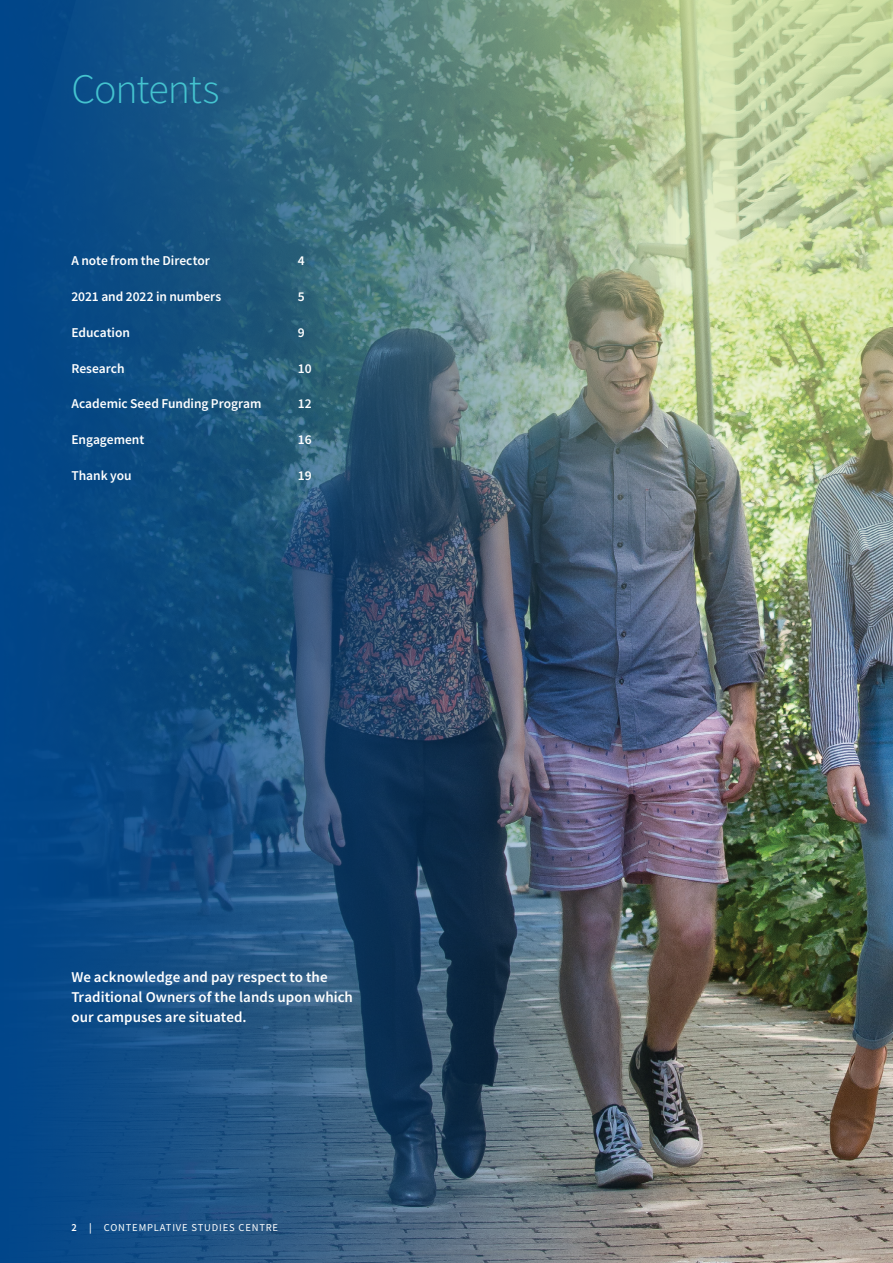
<style>
.page{position:relative;width:893px;height:1263px;background:#fff}
.page>*{position:absolute;margin:0;border:0;box-sizing:border-box;transform-origin:0 0}
.t1{font:300 42px "Source Sans Pro";letter-spacing:-.025em;color:#44c3cf}
.t2{font:600 15px/20.2px "Source Sans Pro";letter-spacing:.005em;color:#fff}
.t3{font:600 13.5px "Source Sans Pro";letter-spacing:-.005em;color:#fff}
.t4{font:10.5px "Source Sans Pro";letter-spacing:.08em;color:#fff}
.s1{font-weight:600}
</style>
<div class="page">
<img style="left:675px;top:996px;width:217px;height:267px">
<img style="left:675px;top:0;width:217px;height:996px">
<img style="left:0;top:0;width:675px;height:1263px">
<hr style="left:892px;top:0;width:1px;height:1263px;background:#00468b">
<h1 class="t1" style="left:71px;top:63px;width:149px">Contents</h1>
<p class="t3" style="left:71px;top:252px;width:140px">A note from the Director</p>
<p class="t3" style="left:298px;top:252px;width:8px">4</p>
<p class="t3" style="left:71px;top:288px;width:151px">2021 and 2022 in numbers</p>
<p class="t3" style="left:298px;top:288px;width:8px">5</p>
<p class="t3" style="left:71px;top:323px;width:60px">Education</p>
<p class="t3" style="left:298px;top:323px;width:8px">9</p>
<p class="t3" style="left:71px;top:359px;width:55px">Research</p>
<p class="t3" style="left:298px;top:359px;width:15px">10</p>
<p class="t3" style="left:71px;top:395px;width:192px">Academic Seed Funding Program</p>
<p class="t3" style="left:298px;top:395px;width:15px">12</p>
<p class="t3" style="left:71px;top:431px;width:74px">Engagement</p>
<p class="t3" style="left:298px;top:431px;width:15px">16</p>
<p class="t3" style="left:71px;top:466px;width:62px">Thank you</p>
<p class="t3" style="left:298px;top:466px;width:15px">19</p>
<p class="t2" style="left:71px;top:967px;width:283px">We acknowledge and pay respect to the<br>Traditional Owners of the lands upon which our campuses are situated.</p>
<p class="t4" style="left:71px;top:1221px;width:208px"><span class="s1">2 |</span> CONTEMPLATIVE STUDIES CENTRE</p>
</div>
